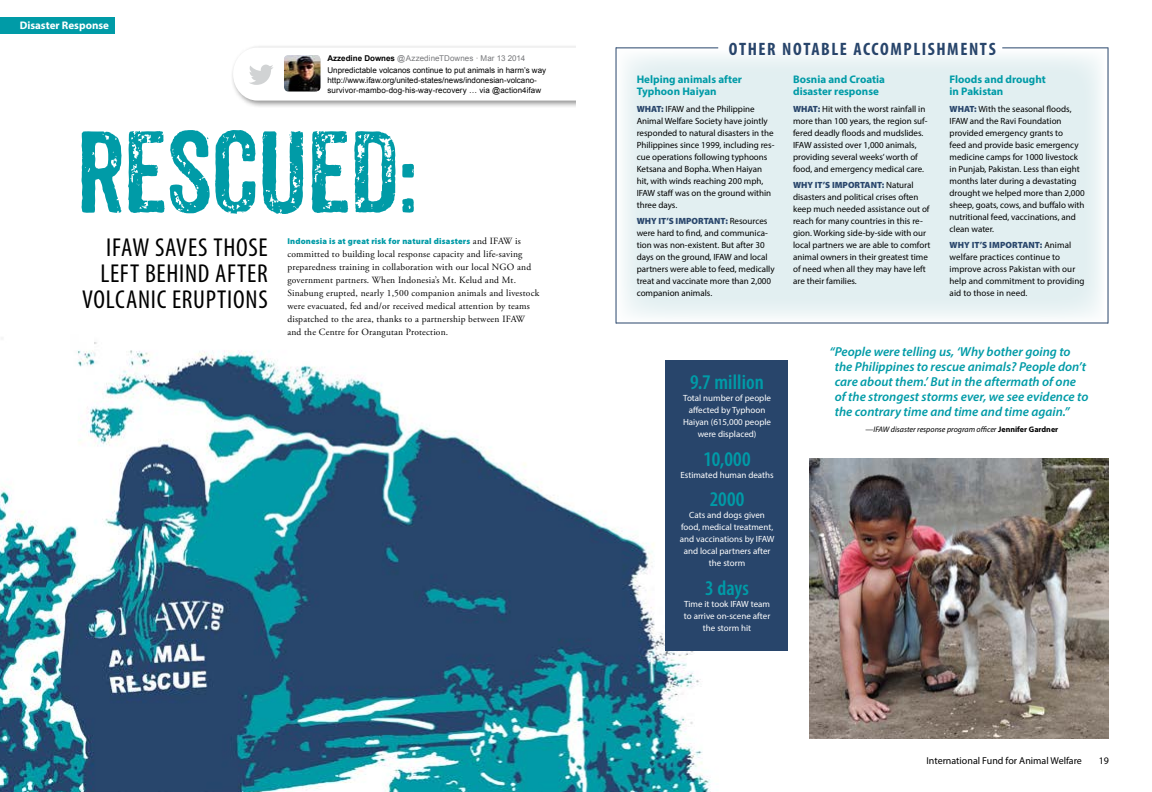
<style>
.page{position:relative;width:1152px;height:792px;background:#fff}
.page>*{position:absolute;margin:0;border:0;box-sizing:border-box;transform-origin:0 0}
.t1{font:112.3px "Anodyne";letter-spacing:-.03em;color:#009ba7}
.t2{font:condensed 26px/26px "Myriad Pro";letter-spacing:.03em;color:#000;text-align:right}
.t3{font:600 condensed 21px "Myriad Pro";letter-spacing:.005em;color:#009ba7}
.t4{font:700 condensed 18px "Myriad Pro";letter-spacing:.09em;color:#28456b}
.t5{font:italic 600 13px/15px "Myriad Pro";color:#009ba7}
.t6{font:700 11px/12px "Myriad Pro";color:#009ba7}
.t7{font:700 11px "Myriad Pro";color:#fff}
.t8{font:10px "Myriad Pro";color:#000}
.t9{font:9.5px/13px "Adobe Garamond Pro";letter-spacing:.02em;color:#000}
.t10{font:9px/12px "Myriad Pro";color:#000}
.t11{font:9px/12px "Myriad Pro";color:#fff;text-align:center}
.t12{font:900 8.5px "Myriad Pro";letter-spacing:.02em;color:#009ba7}
.t13{font:8px/12.3px "Arial";color:#000}
.t14{font:italic 8px "Myriad Pro";color:#000}
.s1{font-weight:700}
.s2{color:#77787b}
.s3{font-family:"Adobe Garamond Pro";font-weight:400;font-size:9.5px;color:#000}
.s4{font-weight:900;color:#28456b}
.s5{font-style:normal}
.s6{font-weight:700;font-style:normal}
</style>
<div class="page">
<img style="left:0;top:47px;width:1109px;height:745px">
<div style="left:618px;top:50px;width:487px;height:271px;background:#e2eff1"></div>
<div style="left:0;top:17px;width:115px;height:17px;background:#009ba7"></div>
<div style="left:665px;top:360px;width:123px;height:290px;background:#28456b"></div>
<img style="left:809px;top:459px;width:300px;height:279px">
<hr style="left:616px;top:47px;width:102px;height:1px;background:#28456b">
<hr style="left:1002px;top:47px;width:106px;height:1px;background:#28456b">
<hr style="left:616px;top:322px;width:492px;height:2px;background:#28456b">
<hr style="left:616px;top:47px;width:1px;height:277px;background:#28456b">
<hr style="left:1108px;top:47px;width:1px;height:277px;background:#28456b">
<div style="left:230px;top:44px;width:346px;height:64px;background:#000;opacity:.45"></div>
<svg style="left:233px;top:47px;width:343px;height:54px"></svg>
<img style="left:284px;top:55px;width:36px;height:36px">
<p class="t7" style="left:20px;top:19px;width:91px">Disaster Response</p>
<p class="t13" style="left:328px;top:52px;width:220px"><span class="s1">Azzedine Downes</span> <span class="s2">@AzzedineTDownes · Mar 13 2014<br></span>Unpredictable volcanos continue to put animals in harm’s way</p>
<p class="t13" style="left:328px;top:75px;width:215px;line-height:10px">http://www.ifaw.org/united-states/news/indonesian-volcano&shy;survivor-mambo-dog-his-way-recovery … via @action4ifaw</p>
<h1 class="t1" style="left:75px;top:105px;width:346px">RESCUED:</h1>
<h2 class="t2" style="left:82px;top:234px;width:187px">IFAW SAVES THOSE<br>LEFT BEHIND AFTER<br>VOLCANIC ERUPTIONS</h2>
<p class="t12" style="left:287px;top:235px;width:235px">Indonesia is at great risk for natural disasters <span class="s3">and IFAW is</span></p>
<p class="t9" style="left:287px;top:247px;width:253px">committed to building local response capacity and life-saving preparedness training in collaboration with our local NGO and government partners. When Indonesia’s Mt. Kelud and Mt.<br>Sinabung erupted, nearly 1,500 companion animals and livestock were evacuated, fed and/or received medical attention by teams dispatched to the area, thanks to a partnership between IFAW and the Centre for Orangutan Protection.</p>
<h3 class="t4" style="left:729px;top:37px;width:269px">OTHER NOTABLE ACCOMPLISHMENTS</h3>
<p class="t6" style="left:637px;top:73px;width:107px">Helping animals after<br>Typhoon Haiyan</p>
<p class="t10" style="left:637px;top:103px;width:139px"><span class="s4">WHAT:</span> IFAW and the Philippine<br>Animal Welfare Society have jointly responded to natural disasters in the<br>Philippines since 1999, including res&shy;cue operations following typhoons<br>Ketsana and Bopha. When Haiyan hit, with winds reaching 200 mph,<br>IFAW staff was on the ground within three days.</p>
<p class="t10" style="left:637px;top:215px;width:139px"><span class="s4">WHY IT’S IMPORTANT:</span> Resources were hard to find, and communica&shy;tion was non-existent. But after 30 days on the ground, IFAW and local partners were able to feed, medically treat and vaccinate more than 2,000 companion animals.</p>
<p class="t6" style="left:793px;top:73px;width:93px">Bosnia and Croatia disaster response</p>
<p class="t10" style="left:793px;top:103px;width:136px"><span class="s4">WHAT:</span> Hit with the worst rainfall in more than 100 years, the region suf&shy;fered deadly floods and mudslides.<br>IFAW assisted over 1,000 animals, providing several weeks’ worth of food, and emergency medical care.</p>
<p class="t10" style="left:793px;top:179px;width:139px"><span class="s4">WHY IT’S IMPORTANT:</span> Natural disasters and political crises often keep much needed assistance out of reach for many countries in this re&shy;gion. Working side-by-side with our local partners we are able to comfort animal owners in their greatest time of need when all they may have left are their families.</p>
<p class="t6" style="left:950px;top:73px;width:98px">Floods and drought in Pakistan</p>
<p class="t10" style="left:950px;top:103px;width:137px"><span class="s4">WHAT:</span> With the seasonal floods,<br>IFAW and the Ravi Foundation provided emergency grants to<br>feed and provide basic emergency medicine camps for 1000 livestock in Punjab, Pakistan. Less than eight months later during a devastating drought we helped more than 2,000 sheep, goats, cows, and buffalo with nutritional feed, vaccinations, and clean water.</p>
<p class="t10" style="left:950px;top:239px;width:136px"><span class="s4">WHY IT’S IMPORTANT:</span> Animal welfare practices continue to improve across Pakistan with our help and commitment to providing aid to those in need.</p>
<h3 class="t3" style="left:690px;top:369px;width:75px">9.7 million</h3>
<p class="t11" style="left:683px;top:392px;width:90px">Total number of people affected by Typhoon<br>Haiyan (615,000 people were displaced)</p>
<h3 class="t3" style="left:704px;top:446px;width:48px">10,000</h3>
<p class="t11" style="left:680px;top:469px;width:95px">Estimated human deaths</p>
<h3 class="t3" style="left:710px;top:486px;width:36px">2000</h3>
<p class="t11" style="left:680px;top:509px;width:96px">Cats and dogs given food, medical treatment, and vaccinations by IFAW and local partners after the storm</p>
<h3 class="t3" style="left:705px;top:575px;width:45px">3 days</h3>
<p class="t11" style="left:684px;top:598px;width:88px">Time it took IFAW team to arrive on-scene after the storm hit</p>
<h3 class="t5" style="left:835px;top:344px;width:255px;text-indent:-5px">“People were telling us, ‘Why bother going to the Philippines to rescue animals? People don’t care about them.’ But in the aftermath of one of the strongest storms ever, we see evidence to the contrary time and time and time again.”</h3>
<p class="t14" style="left:866px;top:424px;width:194px"><span class="s5">—</span>IFAW disaster response program officer <span class="s6">Jennifer Gardner</span></p>
<p class="t8" style="left:926px;top:754px;width:157px">International Fund for Animal Welfare</p>
<p class="t8" style="left:1099px;top:754px;width:12px">19</p>
</div>
